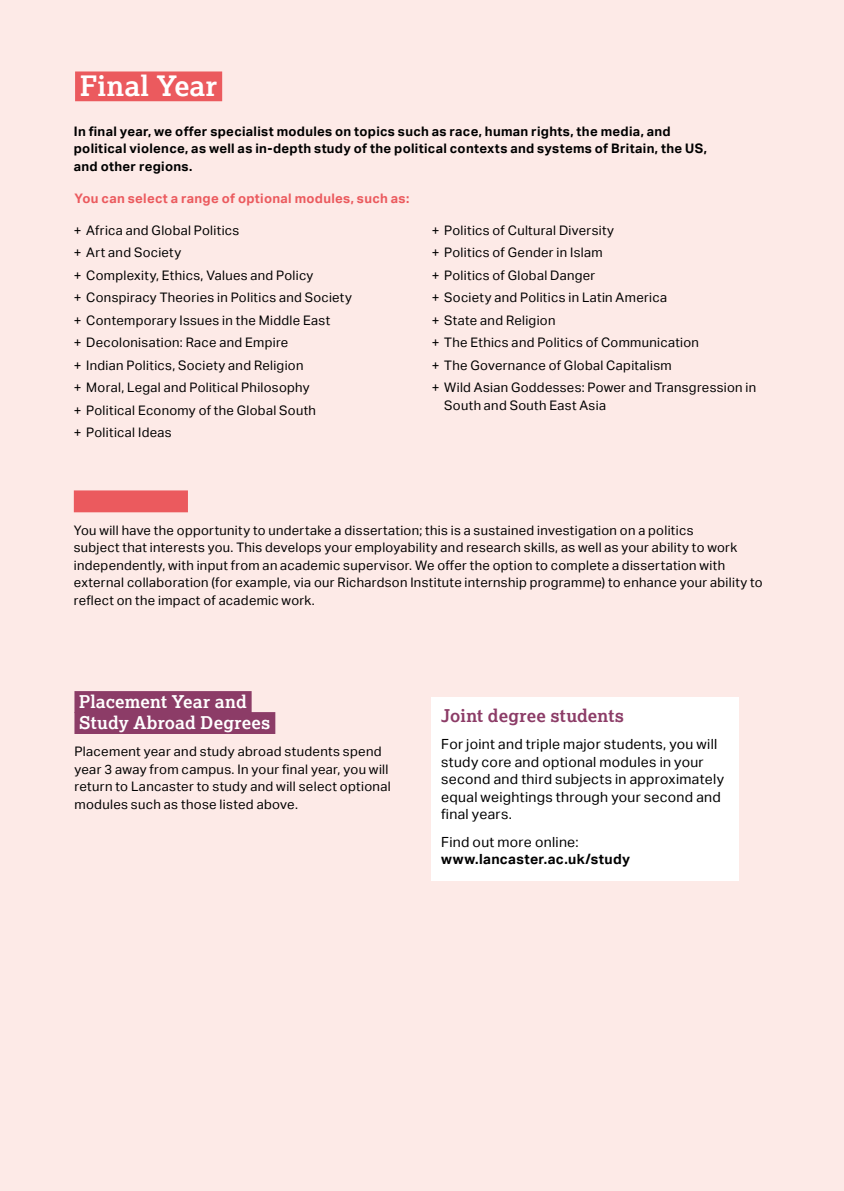
<style>
.page{position:relative;width:844px;height:1191px;background:#fff}
.page>*{position:absolute;margin:0;border:0;box-sizing:border-box;transform-origin:0 0}
.t1{font:700 28px "Lexia";letter-spacing:.01em;color:#fff}
.t2{font:700 17.5px/21px "Lexia";letter-spacing:.01em;color:#fff}
.t3{font:700 17.5px "Lexia";letter-spacing:.01em;color:#8c3c67}
.t4{font:14px/17.5px "Aktiv Grotesk";letter-spacing:.025em;color:#000}
.t5{font:700 14px "Aktiv Grotesk";letter-spacing:.025em;color:#000}
.t6{font:13.12px/22.4px "Aktiv Grotesk";letter-spacing:.025em;color:#000}
.t7{font:700 13.12px/17.5px "Aktiv Grotesk";letter-spacing:.025em;color:#000}
.t8{font:700 13.12px "Aktiv Grotesk";letter-spacing:.025em;color:#eb5a5e}
</style>
<div class="page">
<div style="left:0;top:0;width:843px;height:1191px;background:#fdeae7"></div>
<hr style="left:843px;top:0;width:1px;height:1191px;background:#8c3c67">
<div style="left:75px;top:71px;width:147px;height:30px;background:#eb5a5e"></div>
<div style="left:74px;top:691px;width:177px;height:22px;background:#8c3c67"></div>
<div style="left:74px;top:712px;width:201px;height:22px;background:#8c3c67"></div>
<div style="left:430px;top:697px;width:308px;height:184px;background:#fff"></div>
<div style="left:74px;top:490px;width:114px;height:22px;background:#eb5a5e"></div>
<h1 class="t1" style="left:80px;top:68px;width:139px">Final Year</h1>
<p class="t7" style="left:74px;top:122px;width:634px">In final year, we offer specialist modules on topics such as race, human rights, the media, and political violence, as well as in-depth study of the political contexts and systems of Britain, the US, and other regions.</p>
<p class="t8" style="left:74px;top:191px;width:336px">You can select a range of optional modules, such as:</p>
<p class="t6" style="left:74px;top:219px;width:279px">+ Africa and Global Politics<br>+ Art and Society<br>+ Complexity, Ethics, Values and Policy<br>+ Conspiracy Theories in Politics and Society + Contemporary Issues in the Middle East<br>+ Decolonisation: Race and Empire<br>+ Indian Politics, Society and Religion<br>+ Moral, Legal and Political Philosophy<br>+ Political Economy of the Global South<br>+ Political Ideas</p>
<p class="t6" style="left:432px;top:219px;width:326px">+ Politics of Cultural Diversity<br>+ Politics of Gender in Islam<br>+ Politics of Global Danger<br>+ Society and Politics in Latin America<br>+ State and Religion<br>+ The Ethics and Politics of Communication<br>+ The Governance of Global Capitalism<br>+ Wild Asian Goddesses: Power and Transgression in</p>
<p class="t6" style="left:444px;top:394px;width:163px">South and South East Asia</p>
<p class="t6" style="left:74px;top:521px;width:690px;line-height:17.5px">You will have the opportunity to undertake a dissertation; this is a sustained investigation on a politics<br>subject that interests you. This develops your employability and research skills, as well as your ability to work independently, with input from an academic supervisor. We offer the option to complete a dissertation with external collaboration (for example, via our Richardson Institute internship programme) to enhance your ability to reflect on the impact of academic work.</p>
<h2 class="t2" style="left:79px;top:690px;width:193px">Placement Year and<br>Study Abroad Degrees</h2>
<p class="t6" style="left:74px;top:743px;width:318px;line-height:17.5px">Placement year and study abroad students spend year 3 away from campus. In your final year, you will return to Lancaster to study and will select optional modules such as those listed above.</p>
<h2 class="t3" style="left:441px;top:704px;width:184px">Joint degree students</h2>
<p class="t4" style="left:441px;top:735px;width:284px">For joint and triple major students, you will study core and optional modules in your second and third subjects in approximately equal weightings through your second and final years.</p>
<p class="t4" style="left:441px;top:833px;width:139px">Find out more online:</p>
<p class="t5" style="left:441px;top:851px;width:190px">www.lancaster.ac.uk/study</p>
</div>
